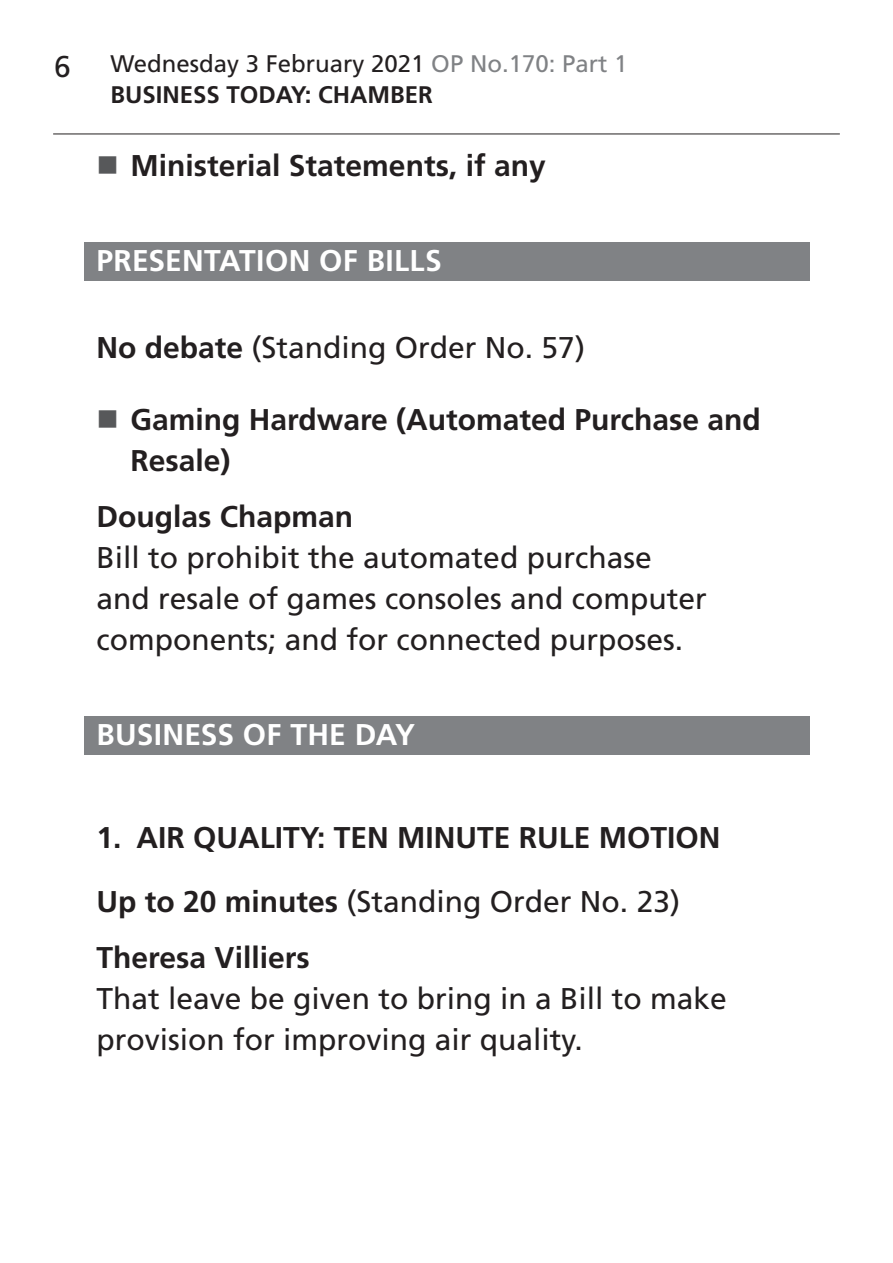
<style>
.page{position:relative;width:893px;height:1263px;background:#fff}
.page>*{position:absolute;margin:0;border:0;box-sizing:border-box;transform-origin:0 0}
.BoldTimingHeading{font:30px/41px "Frutiger LT Std";color:#231f20}
.MotionSponsor{font:700 30px/41px "Frutiger LT Std";color:#231f20}
.Heading2Grey{font:700 30px "Frutiger LT Std";letter-spacing:.01em;color:#fff}
.t1{font:24px/31.2px "Frutiger LT Std";color:#231f20}
.t2{font:700 24px "Frutiger LT Std";color:#231f20}
.s1{color:#808285}
.s2{font-weight:700}
</style>
<div class="page">
<hr style="left:53px;top:134px;width:787px;height:1px;background:#231f20">
<div style="left:84px;top:242px;width:725px;height:38px;background:#808285"></div>
<div style="left:84px;top:716px;width:725px;height:38px;background:#808285"></div>
<p class="BoldTimingHeading" style="left:54px;top:46px;width:18px">6</p>
<p class="t1" style="left:111px;top:48px;width:518px">Wednesday 3 February 2021 <span class="s1">OP No.170: Part 1<br></span><span class="s2">Business</span></p>
<p class="t2" style="left:227px;top:81px;width:49px">Today</p>
<p class="t2" style="left:305px;top:81px;width:46px">: Chamber</p>
<p class="MotionSponsor" style="left:131px;top:145px;width:417px">Ministerial Statements, if any</p>
<p class="Heading2Grey" style="left:97px;top:243px;width:347px">PRESENTATION OF BILLS</p>
<p class="BoldTimingHeading" style="left:97px;top:327px;width:490px"><span class="s2">No debate</span> (Standing Order No. 57)</p>
<p class="MotionSponsor" style="left:131px;top:399px;width:632px">Gaming Hardware (Automated Purchase and<br>Resale)</p>
<p class="MotionSponsor" style="left:97px;top:496px;width:258px">Douglas Chapman</p>
<p class="BoldTimingHeading" style="left:97px;top:537px;width:612px">Bill to prohibit the automated purchase and resale of games consoles and computer components; and for connected purposes.</p>
<p class="Heading2Grey" style="left:97px;top:717px;width:320px">BUSINESS OF THE DAY</p>
<p class="MotionSponsor" style="left:97px;top:817px;width:626px">1. AIR QUALITY: TEN MINUTE RULE MOTION</p>
<p class="BoldTimingHeading" style="left:97px;top:881px;width:585px"><span class="s2">Up to 20 minutes</span> (Standing Order No. 23)</p>
<p class="MotionSponsor" style="left:97px;top:937px;width:215px">Theresa Villiers</p>
<p class="BoldTimingHeading" style="left:97px;top:978px;width:632px">That leave be given to bring in a Bill to make provision for improving air quality.</p>
</div>
